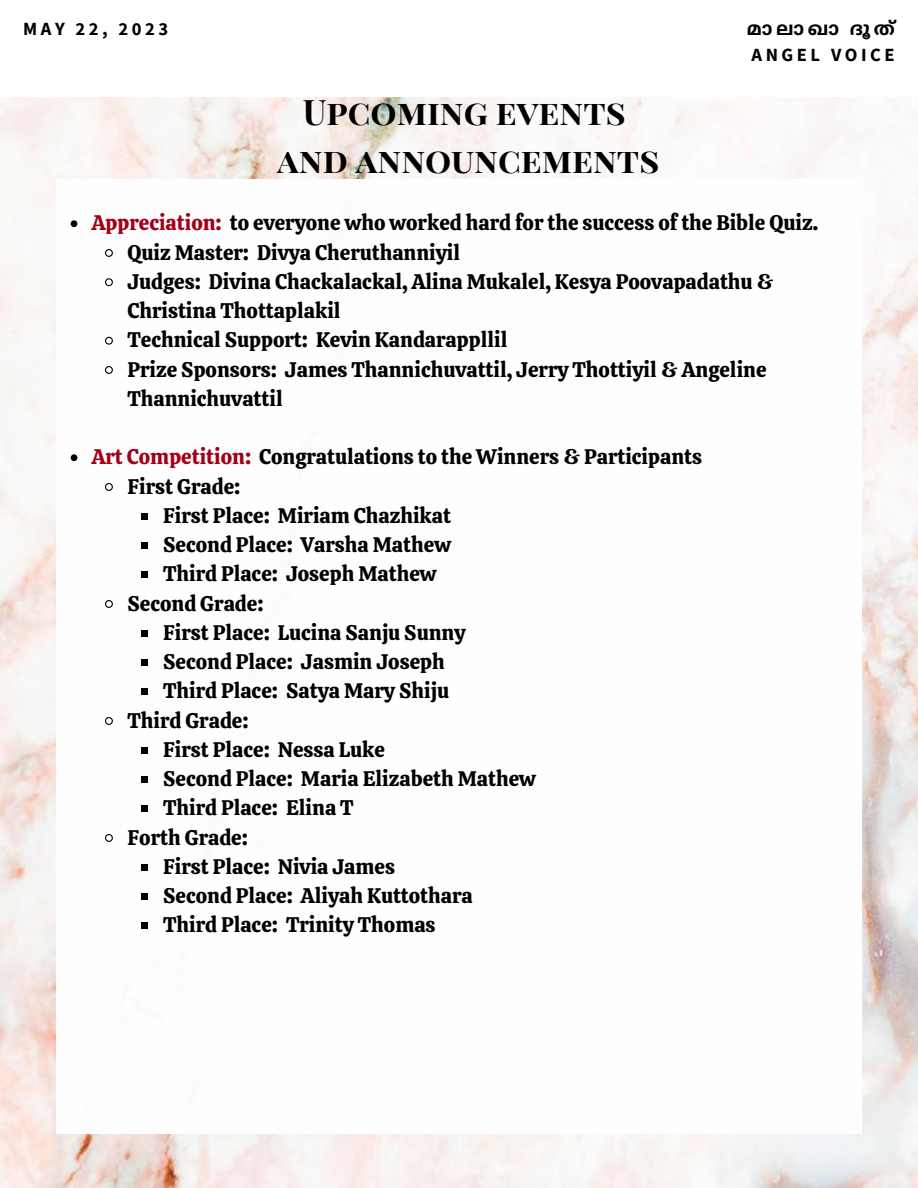
<style>
.page{position:relative;width:918px;height:1188px;background:#fff}
.page>*{position:absolute;margin:0;border:0;box-sizing:border-box;transform-origin:0 0}
.t1{font:700 34.5px/47.2px "Playfair Display SC";color:#000;text-align:center}
.t2{font:21px/29.2px "Calistoga";color:#000}
.t3{font:700 18.6px "Source Sans Pro";letter-spacing:.19em;color:#000}
.t4{font:700 18.6px "Noto Sans Malayalam";color:#000}
.s1{color:#a30018}
</style>
<div class="page">
<img style="left:0;top:97px;width:918px;height:1091px">
<div style="left:56px;top:179px;width:806px;height:954px;background:#fff"></div>
<svg style="left:71px;top:220px;width:6px;height:7px"></svg>
<svg style="left:105px;top:249px;width:8px;height:8px"></svg>
<svg style="left:105px;top:278px;width:8px;height:9px"></svg>
<svg style="left:105px;top:336px;width:8px;height:9px"></svg>
<svg style="left:105px;top:366px;width:8px;height:8px"></svg>
<svg style="left:71px;top:454px;width:6px;height:7px"></svg>
<svg style="left:105px;top:483px;width:8px;height:8px"></svg>
<div style="left:142px;top:513px;width:6px;height:7px;background:#000"></div>
<div style="left:142px;top:542px;width:6px;height:7px;background:#000"></div>
<div style="left:142px;top:571px;width:6px;height:7px;background:#000"></div>
<svg style="left:105px;top:600px;width:8px;height:8px"></svg>
<div style="left:142px;top:630px;width:6px;height:7px;background:#000"></div>
<div style="left:142px;top:659px;width:6px;height:7px;background:#000"></div>
<div style="left:142px;top:688px;width:6px;height:7px;background:#000"></div>
<svg style="left:105px;top:717px;width:8px;height:8px"></svg>
<div style="left:142px;top:747px;width:6px;height:7px;background:#000"></div>
<div style="left:142px;top:776px;width:6px;height:7px;background:#000"></div>
<div style="left:142px;top:805px;width:6px;height:7px;background:#000"></div>
<svg style="left:105px;top:834px;width:8px;height:8px"></svg>
<div style="left:142px;top:864px;width:6px;height:7px;background:#000"></div>
<div style="left:142px;top:893px;width:6px;height:7px;background:#000"></div>
<div style="left:142px;top:922px;width:6px;height:7px;background:#000"></div>
<p class="t3" style="left:23px;top:16px;width:147px">MAY 22, 2023</p>
<p class="t4" style="left:747px;top:19px;width:77px">മാലാഖാ</p>
<p class="t4" style="left:850px;top:19px;width:36px">ദൂ ത്</p>
<p class="t3" style="left:752px;top:42px;width:145px">ANGEL VOICE</p>
<h1 class="t1" style="left:277px;top:88px;width:384px">Upcoming events and announcements</h1>
<p class="t2" style="left:127px;top:208px;width:692px;text-indent:-36px"><span class="s1">Appreciation:</span> to everyone who worked hard for the success of the Bible Quiz.<br>Quiz Master: Divya Cheruthanniyil<br>Judges: Divina Chackalackal, Alina Mukalel, Kesya Poovapadathu &amp; Christina Thottaplakil<br>Technical Support: Kevin Kandarappllil<br>Prize Sponsors: James Thannichuvattil, Jerry Thottiyil &amp; Angeline Thannichuvattil</p>
<p class="t2" style="left:92px;top:442px;width:612px"><span class="s1">Art Competition:</span> Congratulations to the Winners &amp; Participants</p>
<p class="t2" style="left:127px;top:472px;width:114px">First Grade:</p>
<p class="t2" style="left:163px;top:501px;width:289px">First Place: Miriam Chazhikat</p>
<p class="t2" style="left:163px;top:530px;width:289px">Second Place: Varsha Mathew</p>
<p class="t2" style="left:163px;top:559px;width:275px">Third Place: Joseph Mathew</p>
<p class="t2" style="left:127px;top:589px;width:138px">Second Grade:</p>
<p class="t2" style="left:163px;top:618px;width:304px">First Place: Lucina Sanju Sunny</p>
<p class="t2" style="left:163px;top:647px;width:283px">Second Place: Jasmin Joseph</p>
<p class="t2" style="left:163px;top:676px;width:287px">Third Place: Satya Mary Shiju</p>
<p class="t2" style="left:127px;top:706px;width:123px">Third Grade:</p>
<p class="t2" style="left:163px;top:735px;width:223px">First Place: Nessa Luke</p>
<p class="t2" style="left:163px;top:764px;width:374px">Second Place: Maria Elizabeth Mathew</p>
<p class="t2" style="left:163px;top:793px;width:192px">Third Place: Elina T</p>
<p class="t2" style="left:127px;top:823px;width:122px">Forth Grade:</p>
<p class="t2" style="left:163px;top:852px;width:233px">First Place: Nivia James</p>
<p class="t2" style="left:163px;top:881px;width:311px">Second Place: Aliyah Kuttothara</p>
<p class="t2" style="left:163px;top:910px;width:274px">Third Place: Trinity Thomas</p>
</div>
